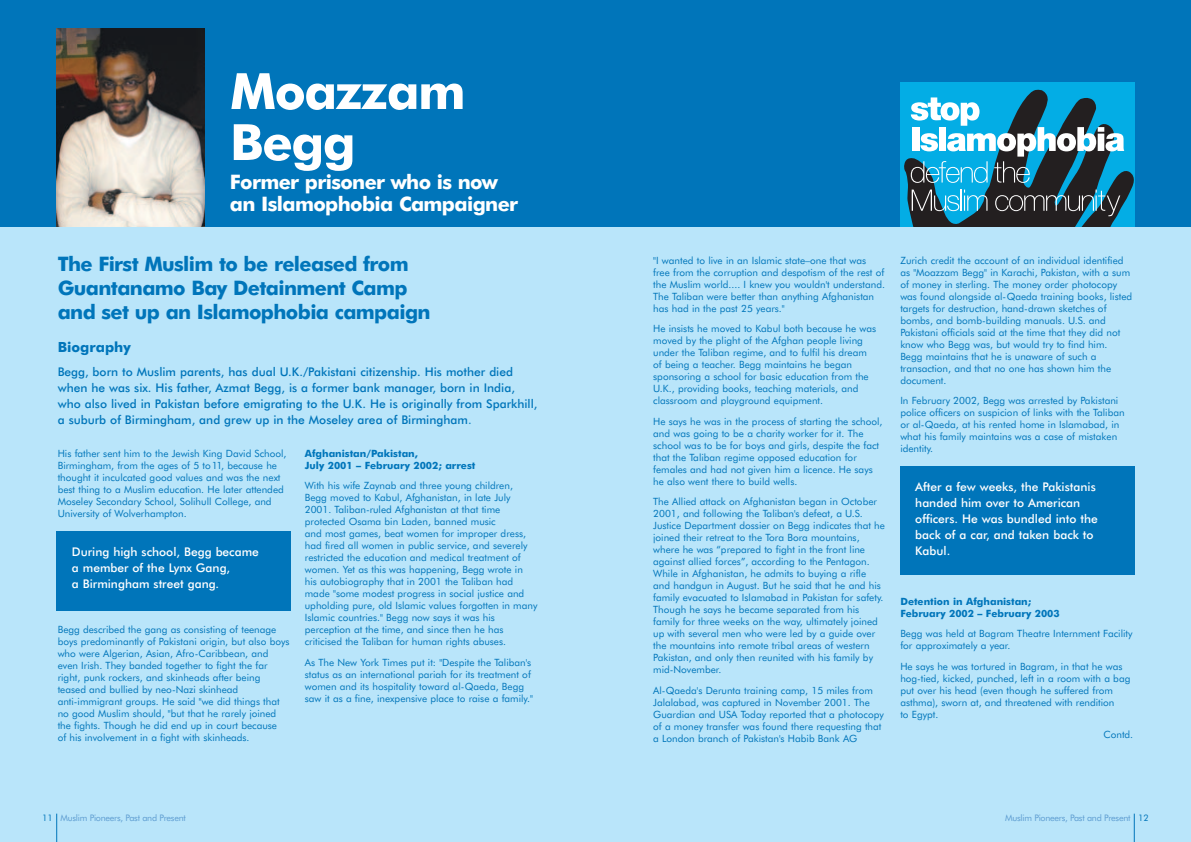
<style>
.page{position:relative;width:1191px;height:842px;background:#b9e5fa}
.page>*{position:absolute;margin:0;border:0;box-sizing:border-box;transform-origin:0 0}
.t1{font:700 50px/51px "Futura BT";letter-spacing:-.03em;color:#fff}
.t2{font:700 20px/24px "Futura BT";letter-spacing:-.03em;color:#0075ba}
.t3{font:700 20px/22px "Futura BT";letter-spacing:-.03em;color:#fff}
.t4{font:700 14px "Futura BT";color:#0075ba}
.t5{font:500 12px/16px "Futura BT";color:#0075ba}
.t6{font:500 12px/16px "Futura BT";color:#fff}
.t7{font:10px/12px "Futura BT";color:#0075ba}
.t8{font:700 10px/12px "Futura BT";color:#0075ba}
.t9{font:9px "Futura BT";letter-spacing:-.03em;color:#5e9dd1}
.s1{color:#1687c5}
.s2{color:#0075ba}
</style>
<div class="page">
<div style="left:0;top:0;width:1191px;height:227px;background:#0075ba"></div>
<svg style="left:56px;top:814px;width:1px;height:28px"></svg>
<svg style="left:1134px;top:814px;width:1px;height:28px"></svg>
<img style="left:57px;top:28px;width:147px;height:199px">
<div style="left:900px;top:83px;width:234px;height:144px;background:#03ade5"></div>
<svg style="left:904px;top:89px;width:230px;height:138px"></svg>
<div style="left:57px;top:531px;width:234px;height:80px;background:#0075ba"></div>
<div style="left:900px;top:467px;width:234px;height:108px;background:#0075ba"></div>
<h1 class="t1" style="left:230px;top:70px;width:237px">Moazzam<br>Begg</h1>
<h2 class="t3" style="left:230px;top:172px;width:290px">Former prisoner who is now an Islamophobia Campaigner</h2>
<h2 class="t2" style="left:58px;top:254px;width:374px">The First Muslim to be released from<br>Guantanamo Bay Detainment Camp and set up an Islamophobia campaign</h2>
<h3 class="t4" style="left:58px;top:341px;width:75px">Biography</h3>
<p class="t5" style="left:58px;top:365px;width:481px">Begg, born to Muslim parents, has dual U.K./Pakistani citizenship. His mother died when he was six. His father, Azmat Begg, is a former bank manager, born in India, who also lived in Pakistan before emigrating to the U.K. He is originally from Sparkhill, a suburb of Birmingham, and grew up in the Moseley area of Birmingham<span class="s1">.</span></p>
<p class="t7" style="left:58px;top:448px;width:230px">His father sent him to the Jewish King David School, Birmingham, from the ages of 5 to 11, because he thought it inculcated good values and was the next best thing to a Muslim education. He later attended Moseley Secondary School, Solihull College, and University of Wolverhampton.</p>
<p class="t8" style="left:305px;top:448px;width:172px">Afghanistan/Pakistan,<br>July 2001 – February 2002; arrest</p>
<p class="t7" style="left:305px;top:480px;width:234px">With his wife Zaynab and three young children, Begg moved to Kabul, Afghanistan, in late July 2001. Taliban-ruled Afghanistan at that time protected Osama bin Laden, banned music<br>and most games, beat women for improper dress, had fired all women in public service, and severely restricted the education and medical treatment of women. Yet as this was happening, Begg wrote in his autobiography that in 2001 the Taliban had made "some modest progress in social justice and upholding pure, old Islamic values forgotten in many Islamic countries." Begg now says it was his perception at the time, and since then he has criticised the Taliban for human rights abuses.</p>
<p class="t7" style="left:305px;top:657px;width:230px">As The New York Times put it: "Despite the Taliban's status as an international pariah for its treatment of women and its hospitality toward al-Qaeda, Begg saw it as a fine, inexpensive place to raise a family."</p>
<p class="t6" style="left:72px;top:544px;width:188px">During high school, Begg became a member of the Lynx Gang,<br>a Birmingham street gang.</p>
<p class="t7" style="left:58px;top:624px;width:233px">Begg described the gang as consisting of teenage boys predominantly of Pakistani origin, but also boys who were Algerian, Asian, Afro-Caribbean, and even Irish. They banded together to fight the far right, punk rockers, and skinheads after being teased and bullied by neo-Nazi skinhead anti-immigrant groups. He said "we did things that no good Muslim should, "but that he rarely joined the fights. Though he did end up in court because<br>of his involvement in a fight with skinheads.</p>
<p class="t7" style="left:653px;top:255px;width:233px">"I wanted to live in an Islamic state–one that was free from the corruption and despotism of the rest of the Muslim world.... I knew you wouldn't understand.<br>The Taliban were better than anything Afghanistan has had in the past 25 years."</p>
<p class="t7" style="left:653px;top:323px;width:224px">He insists he moved to Kabul both because he was moved by the plight of the Afghan people living under the Taliban regime, and to fulfil his dream of being a teacher. Begg maintains he began sponsoring a school for basic education from the U.K., providing books, teaching materials, and classroom and playground equipment.</p>
<p class="t7" style="left:653px;top:416px;width:231px">He says he was in the process of starting the school, and was going to be a charity worker for it. The school was to be for boys and girls, despite the fact that the Taliban regime opposed education for females and had not given him a licence. He says he also went there to build wells.</p>
<p class="t7" style="left:653px;top:497px;width:233px">The Allied attack on Afghanistan began in October 2001, and following the Taliban's defeat, a U.S.<br>Justice Department dossier on Begg indicates that he joined their retreat to the Tora Bora mountains, where he was “prepared to fight in the front line against allied forces”, according to the Pentagon.<br>While in Afghanistan, he admits to buying a rifle and handgun in August. But he said that he and his family evacuated to Islamabad in Pakistan for safety.<br>Though he says he became separated from his family for three weeks on the way, ultimately joined up with several men who were led by a guide over the mountains into remote tribal areas of western Pakistan, and only then reunited with his family by mid-November.</p>
<p class="t7" style="left:653px;top:685px;width:232px">Al-Qaeda's Derunta training camp, 15 miles from Jalalabad, was captured in November 2001. The Guardian and USA Today reported that a photocopy of a money transfer was found there requesting that a London branch of Pakistan's Habib Bank AG</p>
<p class="t7" style="left:900px;top:255px;width:233px">Zurich credit the account of an individual identified as "Moazzam Begg" in Karachi, Pakistan, with a sum of money in sterling. The money order photocopy was found alongside al-Qaeda training books, listed targets for destruction, hand-drawn sketches of bombs, and bomb-building manuals. U.S. and Pakistani officials said at the time that they did not know who Begg was, but would try to find him.<br>Begg maintains that he is unaware of such a transaction, and that no one has shown him the document.</p>
<p class="t7" style="left:900px;top:395px;width:226px">In February 2002, Begg was arrested by Pakistani police officers on suspicion of links with the Taliban or al-Qaeda, at his rented home in Islamabad, in what his family maintains was a case of mistaken identity.</p>
<p class="t6" style="left:915px;top:480px;width:184px">After a few weeks, the Pakistanis handed him over to American officers. He was bundled into the back of a car, and taken back to<br>Kabul.</p>
<p class="t8" style="left:900px;top:596px;width:161px">Detention in Afghanistan;<br>February 2002 – February 2003</p>
<p class="t7" style="left:900px;top:629px;width:234px">Begg was held at Bagram Theatre Internment Facility for approximately a year.</p>
<p class="t7" style="left:900px;top:661px;width:232px">He says he was tortured in Bagram, in that he was hog-tied, kicked, punched, left in a room with a bag put over his head (even though he suffered from asthma), sworn at, and threatened with rendition<br>to Egypt.</p>
<p class="t7" style="left:1103px;top:730px;width:31px">Contd.</p>
<p class="t9" style="left:42px;top:815px;width:145px"><span class="s2">11</span> Muslim Pioneers, Past and Present</p>
<p class="t9" style="left:1005px;top:815px;width:145px">Muslim Pioneers, Past and Present <span class="s2">12</span></p>
</div>
